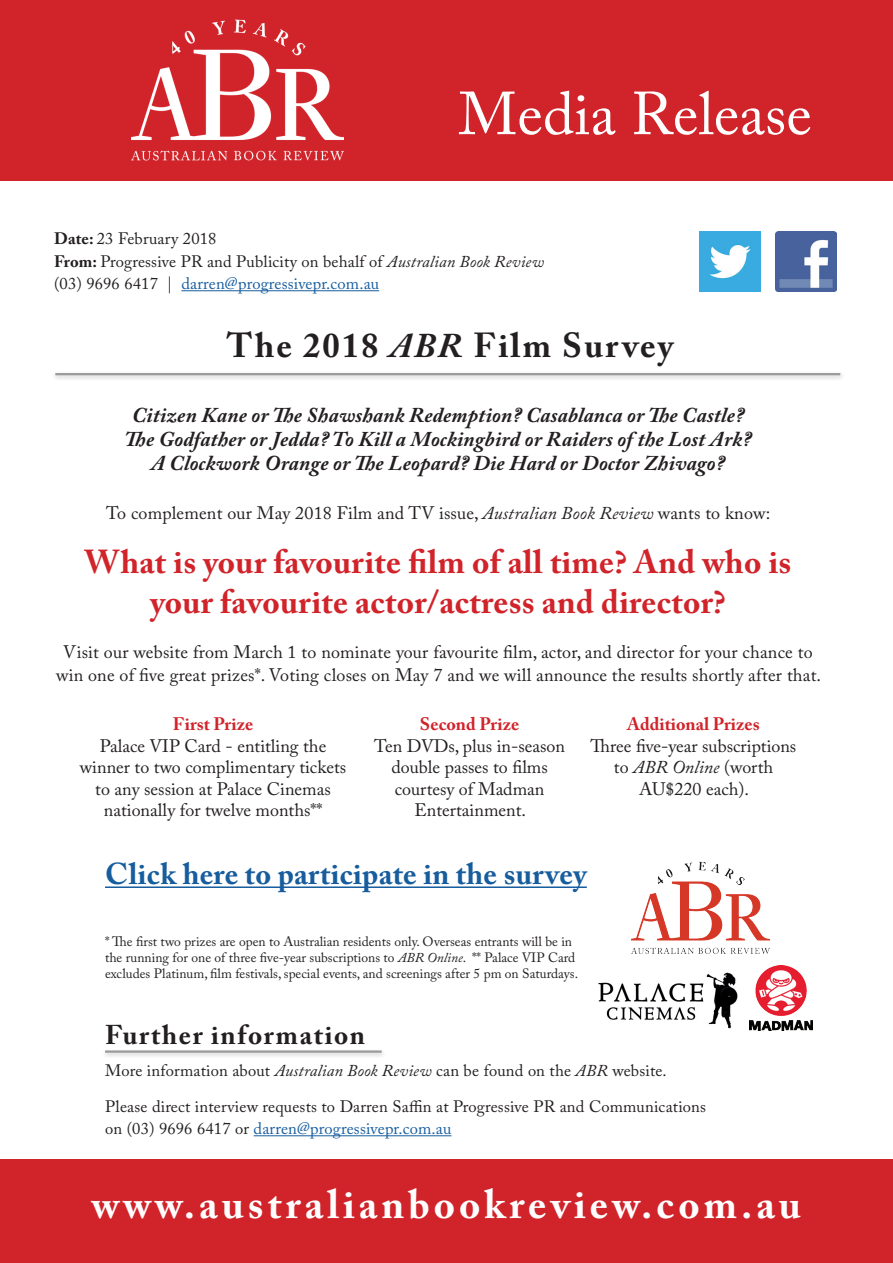
<style>
.page{position:relative;width:893px;height:1263px;background:#fff}
.page>*{position:absolute;margin:0;border:0;box-sizing:border-box;transform-origin:0 0}
.t1{font:60px "Adobe Caslon Pro";color:#fff}
.t2{font:700 40.5px "Adobe Caslon Pro";letter-spacing:.1em;color:#fff}
.t3{font:700 34.5px "Adobe Caslon Pro";letter-spacing:.06em;color:#231f20}
.t4{font:700 33px/39.6px "Adobe Caslon Pro";letter-spacing:.01em;color:#d1232a;text-align:center}
.t5{font:700 30px "Adobe Caslon Pro";letter-spacing:.01em;color:#175d9e}
.t6{font:700 27px "Adobe Caslon Pro";letter-spacing:.06em;color:#231f20}
.t7{font:italic 700 21px/24px "Adobe Caslon Pro";letter-spacing:.01em;color:#231f20;text-align:center}
.t8{font:18px/21.6px "Adobe Caslon Pro";letter-spacing:.005em;color:#231f20;text-align:center}
.t9{font:700 18px "Adobe Caslon Pro";color:#d1232a}
.t10{font:16.5px/22.5px "Adobe Caslon Pro";letter-spacing:.01em;color:#231f20}
.t11{font:16.5px "Adobe Caslon Pro";letter-spacing:.01em;color:#175d9e}
.t12{font:13.5px/16.2px "Adobe Caslon Pro";color:#231f20}
.s1{font-weight:700}
.s2{font-style:italic}
.s3{color:#175d9e}
.s4{color:#231f20}
</style>
<div class="page">
<div style="left:0;top:1160px;width:893px;height:103px;background:#d1232a"></div>
<div style="left:0;top:0;width:893px;height:180px;background:#d1232a"></div>
<img style="left:132px;top:19px;width:212px;height:142px">
<hr style="left:181px;top:290px;width:198px;height:1px;background:#175d9e">
<img style="left:775px;top:231px;width:61px;height:61px">
<img style="left:699px;top:231px;width:61px;height:61px">
<hr style="left:254px;top:1135px;width:197px;height:1px;background:#175d9e">
<div style="left:101px;top:1048px;width:286px;height:11px;background:#f4f4f4"></div>
<hr style="left:105px;top:1050px;width:277px;height:3px;background:#231f20">
<div style="left:51px;top:370px;width:794px;height:12px;background:#231f20;opacity:.55"></div>
<hr style="left:55px;top:373px;width:785px;height:2px;background:#231f20">
<img style="left:749px;top:965px;width:63px;height:65px">
<img style="left:598px;top:972px;width:139px;height:57px">
<img style="left:632px;top:861px;width:137px;height:93px">
<hr style="left:105px;top:886px;width:482px;height:2px;background:#175d9e">
<h1 class="t1" style="left:458px;top:78px;width:355px">Media Release</h1>
<p class="t10" style="left:54px;top:227px;width:491px"><span class="s1">Date:</span> 23 February 2018<br><span class="s1">From:</span> Progressive PR and Publicity on behalf of <span class="s2">Australian Book Review </span>(03) 9696 6417 | <span class="s3">darren@progressivepr.com.au</span></p>
<h3 class="t3" style="left:227px;top:325px;width:448px">The 2018 <span class="s2">ABR</span> Film Survey</h3>
<p class="t7" style="left:125px;top:403px;width:628px">Citizen Kane or The Shawshank Redemption? Casablanca or The Castle?<br>The Godfather or Jedda? To Kill a Mockingbird or Raiders of the Lost Ark?<br>A Clockwork Orange or The Leopard? Die Hard or Doctor Zhivago?</p>
<p class="t8" style="left:106px;top:501px;width:666px">To complement our May 2018 Film and TV issue, <span class="s2">Australian Book Review</span> wants to know:</p>
<h3 class="t4" style="left:85px;top:542px;width:708px">What is your favourite film of all time? And who is your favourite actor/actress and director?</h3>
<p class="t8" style="left:56px;top:641px;width:766px;line-height:22.5px">Visit our website from March 1 to nominate your favourite film, actor, and director for your chance to win one of five great prizes*. Voting closes on May 7 and we will announce the results shortly after that.</p>
<p class="t9" style="left:173px;top:713px;width:82px">First Prize</p>
<p class="t8" style="left:80px;top:734px;width:268px">Palace VIP Card - entitling the winner to two complimentary tickets to any session at Palace Cinemas nationally for twelve months**</p>
<p class="t9" style="left:420px;top:713px;width:101px">Second Prize</p>
<p class="t8" style="left:374px;top:734px;width:192px">Ten DVDs, plus in-season double passes to films courtesy of Madman<br>Entertainment.</p>
<p class="t9" style="left:627px;top:713px;width:134px">Additional Prizes</p>
<p class="t8" style="left:591px;top:734px;width:207px">Three five-year subscriptions to <span class="s2">ABR Online</span> (worth<br>AU$220 each).</p>
<h3 class="t5" style="left:105px;top:856px;width:483px">Click here to participate in the survey</h3>
<p class="t12" style="left:105px;top:933px;width:475px">* The first two prizes are open to Australian residents only. Overseas entrants will be in the running for one of three five-year subscriptions to <span class="s2">ABR Online</span>. ** Palace VIP Card excludes Platinum, film festivals, special events, and screenings after 5 pm on Saturdays.</p>
<h3 class="t6" style="left:105px;top:1018px;width:262px">Further information</h3>
<p class="t10" style="left:105px;top:1053px;width:602px;line-height:35.2px">More information about <span class="s2">Australian Book Review</span> can be found on the <span class="s2">ABR</span> website.<br>Please direct interview requests to Darren Saffin at Progressive PR and Communications</p>
<p class="t11" style="left:105px;top:1119px;width:348px"><span class="s4">on (03) 9696 6417 or</span> darren@progressivepr.com.au</p>
<h2 class="t2" style="left:92px;top:1180px;width:711px">www.australianbookreview.com.au</h2>
</div>
